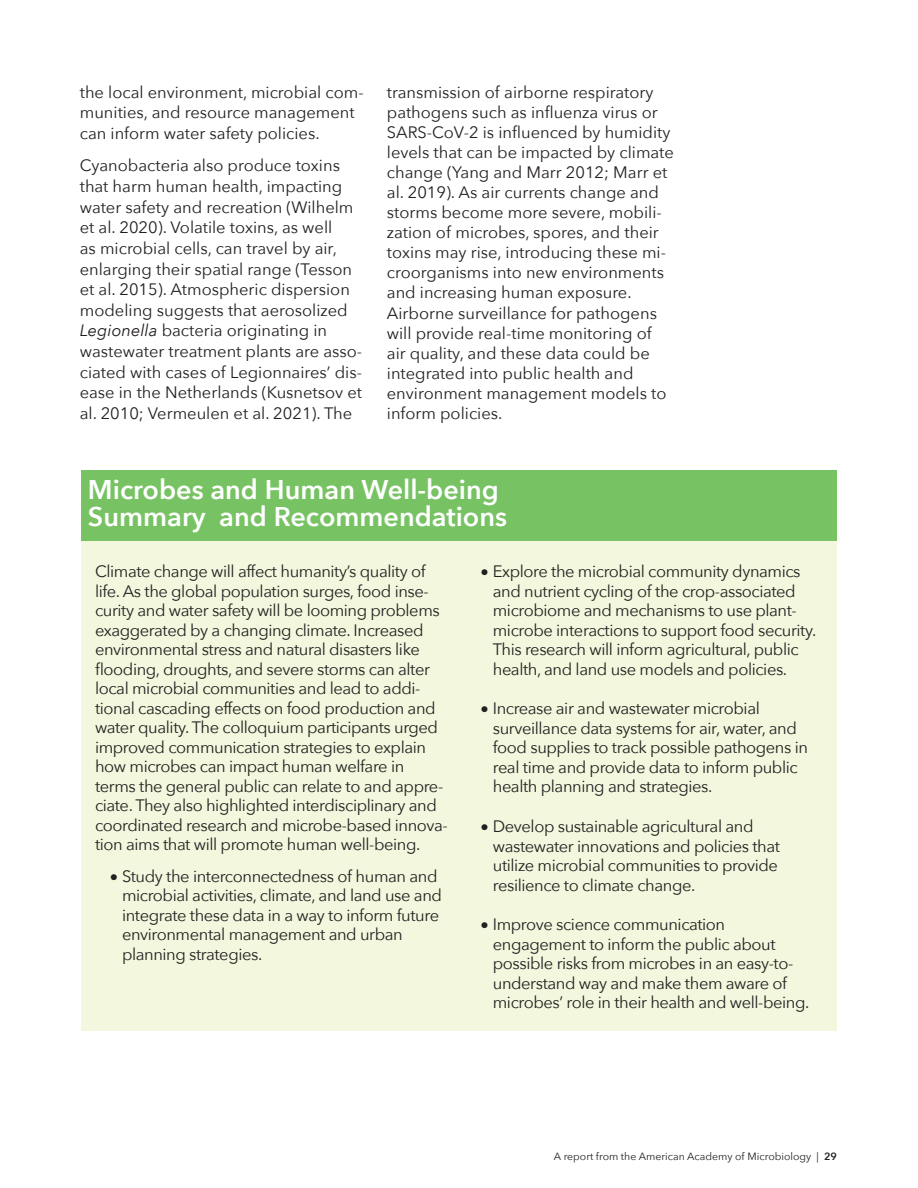
<style>
.page{position:relative;width:918px;height:1188px;background:#fff}
.page>*{position:absolute;margin:0;border:0;box-sizing:border-box;transform-origin:0 0}
.t1{font:600 27px/27px "Avenir Next";color:#fff}
.t2{font:16.5px/19.5px "Avenir Next";letter-spacing:-.025em;color:#231f20}
.t3{font:16.5px/20.1px "Avenir Next";color:#231f20}
.t4{font:10.5px "Avenir Next";color:#231f20}
.s1{font-style:italic}
.s2{font-weight:600}
</style>
<div class="page">
<div style="left:81px;top:471px;width:756px;height:559px;background:#f2f7dd"></div>
<div style="left:81px;top:471px;width:756px;height:70px;background:#77c363"></div>
<p class="t3" style="left:80px;top:81px;width:285px;line-height:20.7px">the local environment, microbial com&shy;munities, and resource management can inform water safety policies.</p>
<p class="t3" style="left:80px;top:155px;width:284px;line-height:20.7px">Cyanobacteria also produce toxins that harm human health, impacting water safety and recreation (Wilhelm et al. 2020). Volatile toxins, as well<br>as microbial cells, can travel by air, enlarging their spatial range (Tesson et al. 2015). Atmospheric dispersion modeling suggests that aerosolized <span class="s1">Legionella</span> bacteria originating in wastewater treatment plants are asso&shy;ciated with cases of Legionnaires’ dis&shy;ease in the Netherlands (Kusnetsov et al. 2010; Vermeulen et al. 2021). The</p>
<p class="t3" style="left:387px;top:81px;width:289px">transmission of airborne respiratory pathogens such as influenza virus or SARS-CoV-2 is influenced by humidity levels that can be impacted by climate change (Yang and Marr 2012; Marr et al. 2019). As air currents change and storms become more severe, mobili&shy;zation of microbes, spores, and their toxins may rise, introducing these mi&shy;croorganisms into new environments and increasing human exposure.<br>Airborne surveillance for pathogens will provide real-time monitoring of air quality, and these data could be integrated into public health and environment management models to inform policies.</p>
<p class="t1" style="left:88px;top:476px;width:421px">Microbes and Human Well-being<br>Summary and Recommendations</p>
<p class="t2" style="left:95px;top:561px;width:354px">Climate change will affect humanity’s quality of life. As the global population surges, food inse&shy;curity and water safety will be looming problems exaggerated by a changing climate. Increased environmental stress and natural disasters like flooding, droughts, and severe storms can alter local microbial communities and lead to addi&shy;tional cascading effects on food production and water quality. The colloquium participants urged improved communication strategies to explain how microbes can impact human welfare in terms the general public can relate to and appre&shy;ciate. They also highlighted interdisciplinary and coordinated research and microbe-based innova&shy;tion aims that will promote human well-being.</p>
<p class="t2" style="left:122px;top:865px;width:322px;text-indent:-12px">• Study the interconnectedness of human and microbial activities, climate, and land use and integrate these data in a way to inform future environmental management and urban planning strategies.</p>
<p class="t2" style="left:493px;top:561px;width:323px;text-indent:-12px">• Explore the microbial community dynamics and nutrient cycling of the crop-associated microbiome and mechanisms to use plant&shy;microbe interactions to support food security.<br>This research will inform agricultural, public health, and land use models and policies.</p>
<p class="t2" style="left:493px;top:698px;width:317px;text-indent:-12px">• Increase air and wastewater microbial surveillance data systems for air, water, and food supplies to track possible pathogens in real time and provide data to inform public health planning and strategies.</p>
<p class="t2" style="left:493px;top:816px;width:289px;text-indent:-12px">• Develop sustainable agricultural and wastewater innovations and policies that utilize microbial communities to provide resilience to climate change.</p>
<p class="t2" style="left:493px;top:914px;width:316px;text-indent:-12px">• Improve science communication engagement to inform the public about possible risks from microbes in an easy-to&shy;understand way and make them aware of microbes’ role in their health and well-being.</p>
<p class="t4" style="left:554px;top:1147px;width:285px">A report from the American Academy of Microbiology | <span class="s2">29</span></p>
</div>
